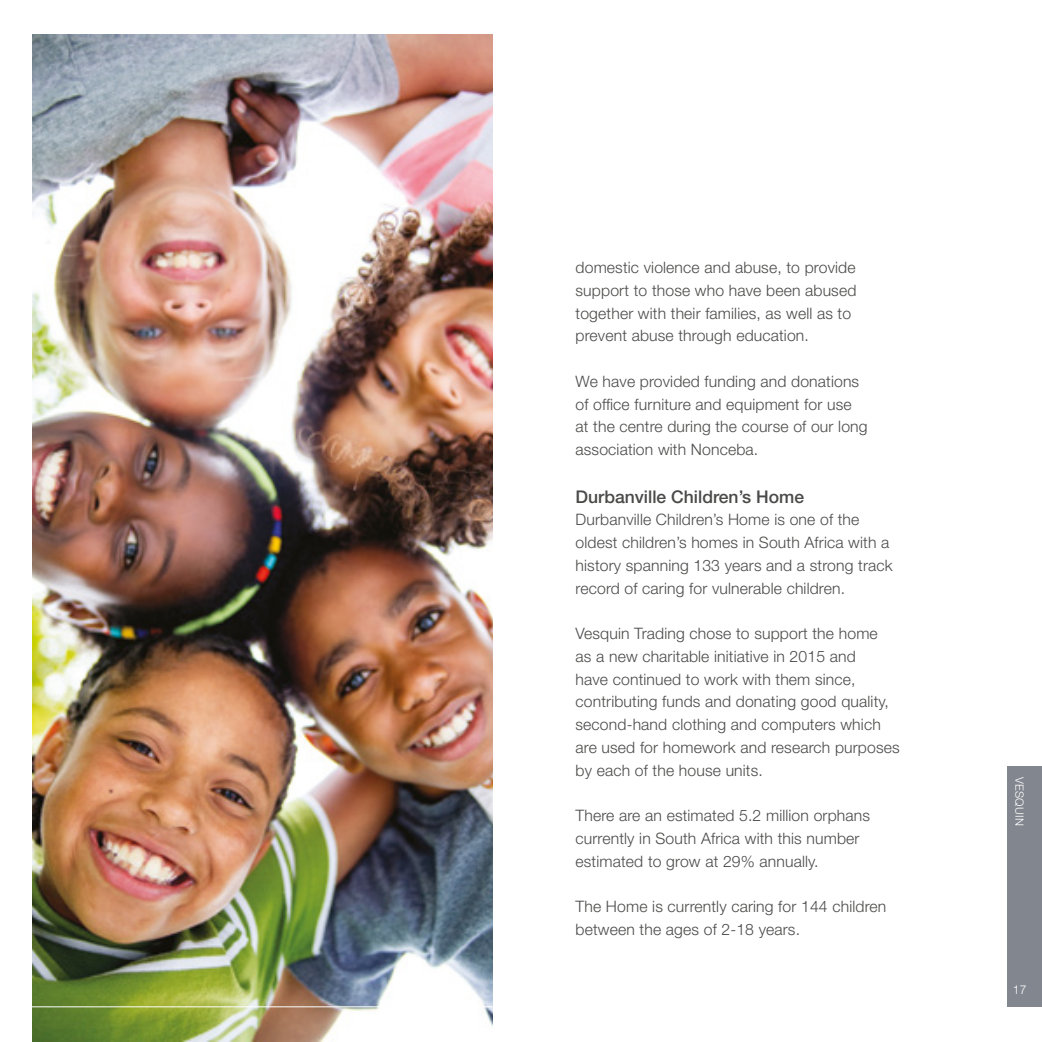
<style>
.page{position:relative;width:1042px;height:1042px;background:#fff}
.page>*{position:absolute;margin:0;border:0;box-sizing:border-box;transform-origin:0 0}
.t1{font:500 17.5px "Helvetica Neue LT Std";color:#4a4a49}
.t2{font:300 15.75px/22.8px "Helvetica Neue LT Std";letter-spacing:.01em;color:#4a4a49}
.t3{font:300 12.25px "Helvetica Neue LT Std";color:#fff}
.t4{font:300 11.38px "Helvetica Neue LT Std";letter-spacing:.025em;color:#fff}
</style>
<div class="page">
<div style="left:1007px;top:766px;width:35px;height:241px;background:#82868e"></div>
<img style="left:32px;top:35px;width:460px;height:1007px">
<hr style="left:0;top:1006px;width:518px;height:1px;background:#fff">
<p class="t2" style="left:575px;top:256px;width:282px">domestic violence and abuse, to provide support to those who have been abused together with their families, as well as to prevent abuse through education.</p>
<p class="t2" style="left:575px;top:370px;width:293px">We have provided funding and donations of office furniture and equipment for use at the centre during the course of our long association with Nonceba.</p>
<p class="t1" style="left:575px;top:486px;width:230px">Durbanville Children’s Home</p>
<p class="t2" style="left:575px;top:508px;width:319px">Durbanville Children’s Home is one of the oldest children’s homes in South Africa with a history spanning 133 years and a strong track record of caring for vulnerable children.</p>
<p class="t2" style="left:575px;top:622px;width:326px">Vesquin Trading chose to support the home<br>as a new charitable initiative in 2015 and<br>have continued to work with them since, contributing funds and donating good quality, second-hand clothing and computers which are used for homework and research purposes by each of the house units.</p>
<p class="t2" style="left:575px;top:804px;width:296px">There are an estimated 5.2 million orphans currently in South Africa with this number estimated to grow at 29% annually.</p>
<p class="t2" style="left:575px;top:895px;width:312px">The Home is currently caring for 144 children between the ages of 2-18 years.</p>
<p class="t4" style="left:1026px;top:776px;width:51px;rotate:90deg">VESQUIN</p>
<p class="t3" style="left:1013px;top:982px;width:15px">17</p>
</div>
